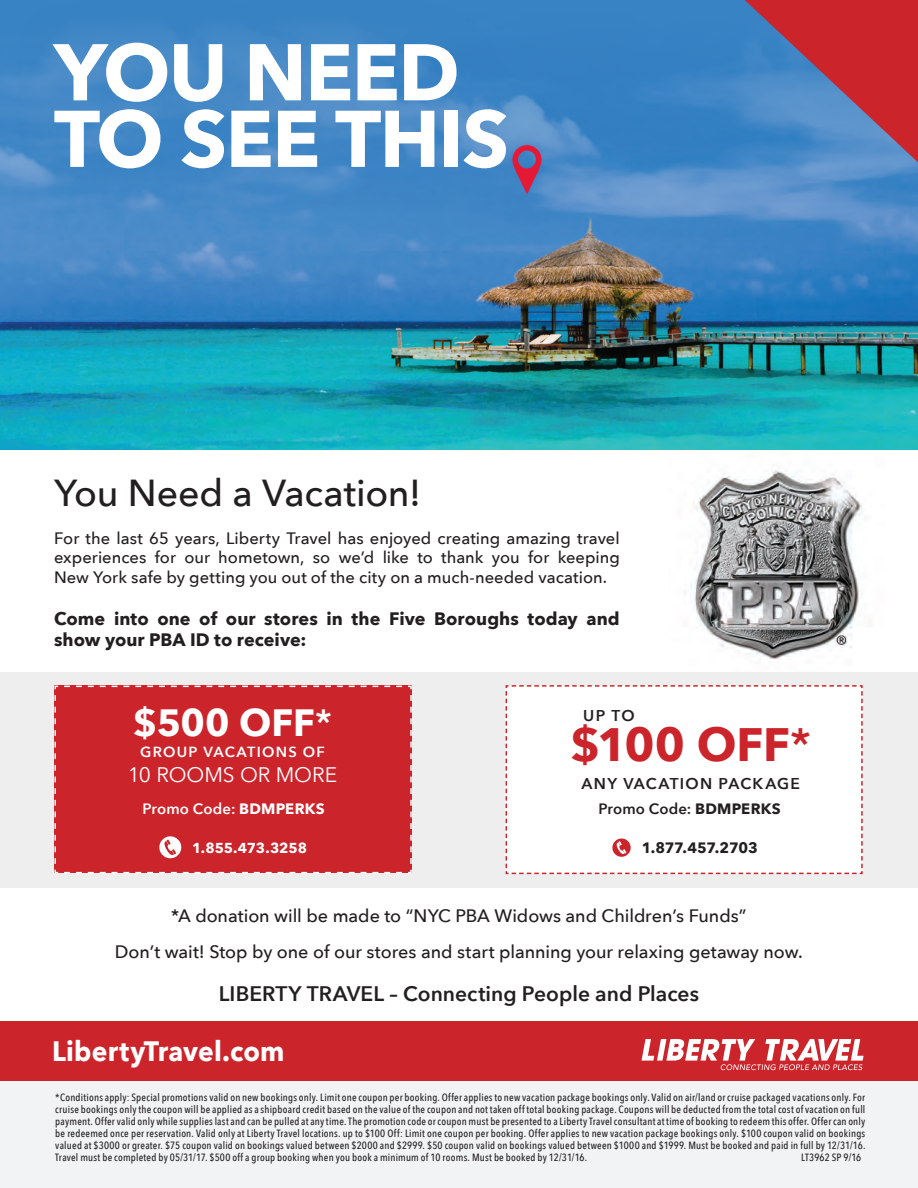
<style>
.page{position:relative;width:918px;height:1188px;background:#fff}
.page>*{position:absolute;margin:0;border:0;box-sizing:border-box;transform-origin:0 0}
.t1{font:700 79.35px/66.6px "Avenir Next";letter-spacing:-.02em;color:#fff}
.t2{font:700 46.8px "Avenir Next";letter-spacing:-.005em;color:#cc242b}
.t3{font:700 37.95px "Avenir Next";letter-spacing:-.005em;color:#fff}
.t4{font:500 37.5px "Avenir Next";letter-spacing:-.005em;color:#231f20}
.t5{font:700 28.05px "Avenir Next";letter-spacing:.01em;color:#fff;scale:.94 1}
.t6{font:600 21px "Avenir Next";color:#231f20}
.t7{font:21px "Avenir Next";color:#fff}
.t8{font:500 18px "Avenir Next";letter-spacing:-.005em;color:#231f20}
.t9{font:700 18px/21.6px "Avenir Next";color:#231f20}
.t10{font:500 16.5px/19.8px "Avenir Next";letter-spacing:.005em;color:#231f20;text-align:justify}
.t11{font:600 15.6px "Avenir Next";letter-spacing:.085em;color:#231f20}
.t12{font:600 15px "Avenir Next";letter-spacing:.01em;color:#fff}
.t13{font:600 15px "Avenir Next";letter-spacing:.01em;color:#231f20}
.t14{font:700 15px "Avenir Next";letter-spacing:-.02em;color:#231f20}
.t15{font:600 14.7px "Avenir Next";letter-spacing:.085em;color:#fff}
.t16{font:700 14.4px "Avenir Next";letter-spacing:-.005em;color:#fff}
.t17{font:500 10.5px/12px "Avenir Next Condensed";letter-spacing:.015em;color:#231f20;text-align:justify}
.s1{font-weight:500}
.s2{font-weight:700}
</style>
<div class="page">
<div style="left:0;top:1069px;width:918px;height:119px;background:#f2f3f4"></div>
<img style="left:0;top:280px;width:918px;height:169px">
<svg style="left:0;top:0;width:918px;height:280px;background:#4886c1"></svg>
<div style="left:0;top:1022px;width:918px;height:59px;background:#cc242b"></div>
<svg style="left:642px;top:1039px;width:222px;height:31px"></svg>
<svg style="left:745px;top:0;width:173px;height:162px;background:#8c5779"></svg>
<div style="left:0;top:0;width:603px;height:254px;background:#0d60ae;opacity:.05"></div>
<svg style="left:511px;top:145px;width:32px;height:49px;background:#865889"></svg>
<img style="left:668px;top:443px;width:216px;height:216px">
<div style="left:0;top:672px;width:918px;height:215px;background:#eeeeef"></div>
<div style="left:54px;top:685px;width:358px;height:188px;background:#cc242b"></div>
<svg style="left:159px;top:836px;width:22px;height:22px"></svg>
<div style="left:506px;top:685px;width:357px;height:189px;background:#fff"></div>
<h1 class="t1" style="left:54px;top:38px;width:457px">YOU NEED<br>TO SEE THIS</h1>
<h3 class="t4" style="left:54px;top:461px;width:369px">You Need a Vacation!</h3>
<h3 class="t10" style="left:54px;top:527px;width:567px">For the last 65 years, Liberty Travel has enjoyed creating amazing travel experiences for our hometown, so we’d like to thank you for keeping New York safe by getting you out of the city on a much-needed vacation.</h3>
<h3 class="t9" style="left:54px;top:607px;width:567px">Come into one of our stores in the Five Boroughs today and show your PBA ID to receive:</h3>
<h3 class="t3" style="left:133px;top:690px;width:201px">$500 OFF<span class="s1">*</span></h3>
<h3 class="t15" style="left:140px;top:739px;width:186px">GROUP VACATIONS OF</h3>
<h3 class="t7" style="left:128px;top:757px;width:211px">10 ROOMS OR MORE</h3>
<h3 class="t11" style="left:583px;top:702px;width:53px">UP TO</h3>
<h2 class="t2" style="left:570px;top:704px;width:243px">$100 OFF<span class="s1">*</span></h2>
<h3 class="t11" style="left:581px;top:771px;width:220px">ANY VACATION PACKAGE</h3>
<h3 class="t12" style="left:142px;top:796px;width:184px">Promo Code: <span class="s2">BDMPERKS</span></h3>
<h3 class="t13" style="left:598px;top:796px;width:184px">Promo Code: <span class="s2">BDMPERKS</span></h3>
<h3 class="t16" style="left:192px;top:835px;width:116px">1.855.473.3258</h3>
<h3 class="t14" style="left:642px;top:835px;width:118px">1.877.457.2703</h3>
<h3 class="t8" style="left:171px;top:900px;width:577px">*A donation will be made to “NYC PBA Widows and Children’s Funds”</h3>
<h3 class="t8" style="left:115px;top:937px;width:689px">Don’t wait! Stop by one of our stores and start planning your relaxing getaway now.</h3>
<h3 class="t6" style="left:219px;top:976px;width:482px">LIBERTY TRAVEL – Connecting People and Places</h3>
<h3 class="t5" style="left:52px;top:1027px;width:249px">LibertyTravel.com</h3>
<p class="t17" style="left:55px;top:1091px;width:812px">*Conditions apply: Special promotions valid on new bookings only. Limit one coupon per booking. Offer applies to new vacation package bookings only. Valid on air/land or cruise packaged vacations only. For cruise bookings only the coupon will be applied as a shipboard credit based on the value of the coupon and not taken off total booking package. Coupons will be deducted from the total cost of vacation on full payment. Offer valid only while supplies last and can be pulled at any time. The promotion code or coupon must be presented to a Liberty Travel consultant at time of booking to redeem this offer. Offer can only be redeemed once per reservation. Valid only at Liberty Travel locations. up to $100 Off: Limit one coupon per booking. Offer applies to new vacation package bookings only. $100 coupon valid on bookings valued at $3000 or greater. $75 coupon valid on bookings valued between $2000 and $2999. $50 coupon valid on bookings valued between $1000 and $1999. Must be booked and paid in full by 12/31/16.<br>Travel must be completed by 05/31/17. $500 off a group booking when you book a minimum of 10 rooms. Must be booked by 12/31/16.</p>
<p class="t17" style="left:801px;top:1151px;width:62px">LT3962 SP 9/16</p>
</div>
